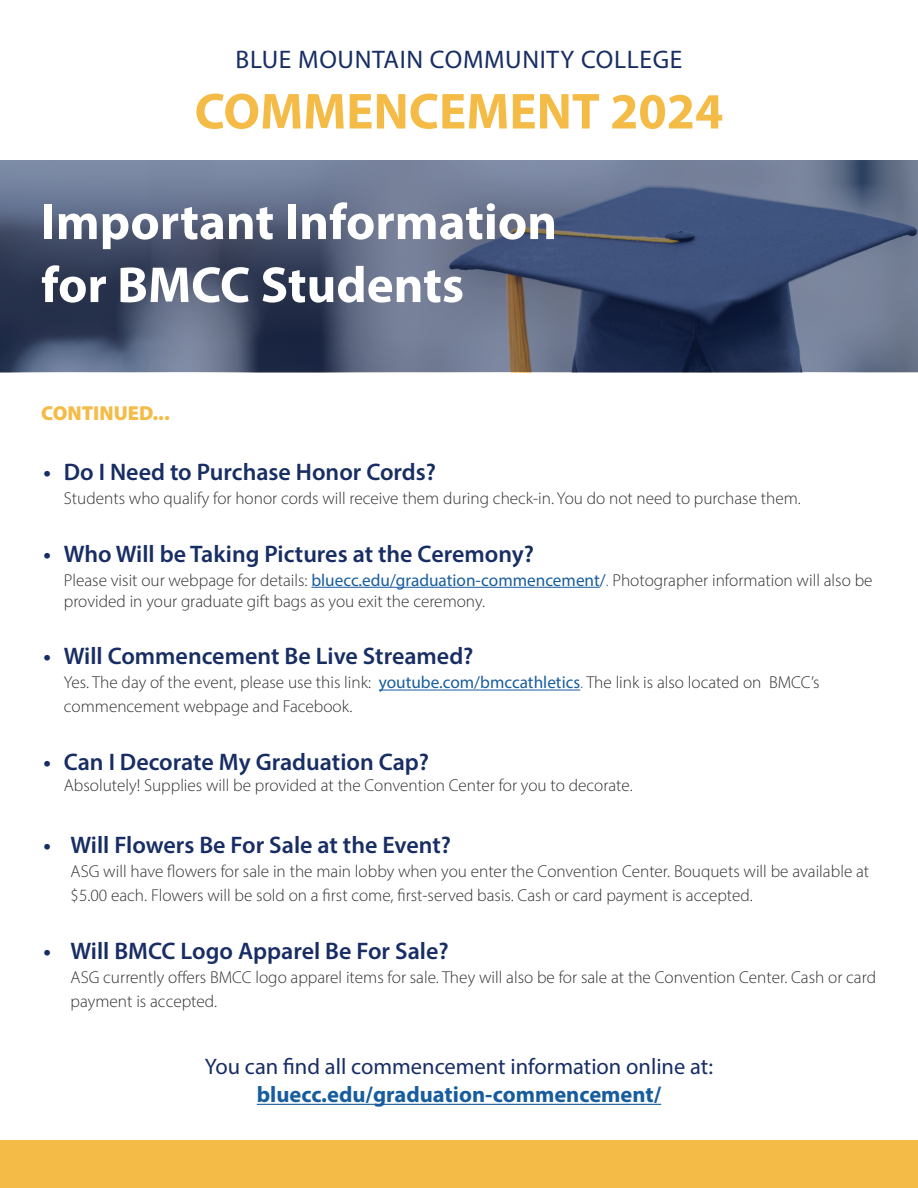
<style>
.page{position:relative;width:918px;height:1188px;background:#fff}
.page>*{position:absolute;margin:0;border:0;box-sizing:border-box;transform-origin:0 0}
.t1{font:700 51px/63px "Myriad Pro";color:#fff}
.t2{font:700 51px "Myriad Pro";color:#f4bc47}
.t3{font:25.5px "Myriad Pro";letter-spacing:.025em;color:#172d64}
.t4{font:600 24px "Myriad Pro";color:#172d64}
.t5{font:22.5px/28.5px "Myriad Pro";color:#172d64;text-align:center}
.t6{font:900 20.25px "Myriad Pro";color:#f4bc47}
.t7{font:300 17.25px/24px "Myriad Pro";color:#333233}
.s1{font-weight:400;color:#175d9e}
.s2{color:#3667a4}
.s3{font-weight:700;color:#175d9e}
</style>
<div class="page">
<hr style="left:311px;top:587px;width:289px;height:1px;background:#175d9e">
<hr style="left:379px;top:690px;width:201px;height:1px;background:#175d9e">
<img style="left:0;top:160px;width:918px;height:212px">
<div style="left:0;top:1141px;width:918px;height:47px;background:#f4bc47"></div>
<hr style="left:257px;top:1104px;width:404px;height:1px;background:#175d9e">
<p class="t3" style="left:236px;top:44px;width:448px">BLUE MOUNTAIN COMMUNITY COLLEGE</p>
<p class="t2" style="left:195px;top:78px;width:530px">COMMENCEMENT 2024</p>
<p class="t1" style="left:41px;top:189px;width:517px">Important Information for BMCC Students</p>
<p class="t6" style="left:41px;top:400px;width:130px">CONTINUED...</p>
<p class="t4" style="left:44px;top:456px;width:394px">• Do I Need to Purchase Honor Cords?</p>
<p class="t7" style="left:64px;top:486px;width:739px">Students who qualify for honor cords will receive them during check-in. You do not need to purchase them.</p>
<p class="t4" style="left:44px;top:538px;width:492px">• Who Will be Taking Pictures at the Ceremony?</p>
<p class="t7" style="left:64px;top:569px;width:810px;line-height:21px">Please visit our webpage for details: <span class="s1">bluecc.edu/graduation-commencement/</span><span class="s2">.</span> Photographer information will also be provided in your graduate gift bags as you exit the ceremony.</p>
<p class="t4" style="left:44px;top:641px;width:431px">• Will Commencement Be Live Streamed?</p>
<p class="t7" style="left:64px;top:670px;width:757px">Yes. The day of the event, please use this link: <span class="s1">youtube.com/bmccathletics</span><span class="s2">.</span> The link is also located on BMCC’s commencement webpage and Facebook.</p>
<p class="t4" style="left:44px;top:747px;width:387px">• Can I Decorate My Graduation Cap?</p>
<p class="t7" style="left:64px;top:773px;width:570px">Absolutely! Supplies will be provided at the Convention Center for you to decorate.</p>
<p class="t4" style="left:44px;top:829px;width:409px">• Will Flowers Be For Sale at the Event?</p>
<p class="t7" style="left:71px;top:859px;width:800px">ASG will have flowers for sale in the main lobby when you enter the Convention Center. Bouquets will be available at $5.00 each. Flowers will be sold on a first come, first-served basis. Cash or card payment is accepted.</p>
<p class="t4" style="left:44px;top:936px;width:407px">• Will BMCC Logo Apparel Be For Sale?</p>
<p class="t7" style="left:71px;top:965px;width:807px">ASG currently offers BMCC logo apparel items for sale. They will also be for sale at the Convention Center. Cash or card payment is accepted.</p>
<p class="t5" style="left:205px;top:1051px;width:510px">You can find all commencement information online at: <span class="s3">bluecc.edu/graduation-commencement/</span></p>
</div>
